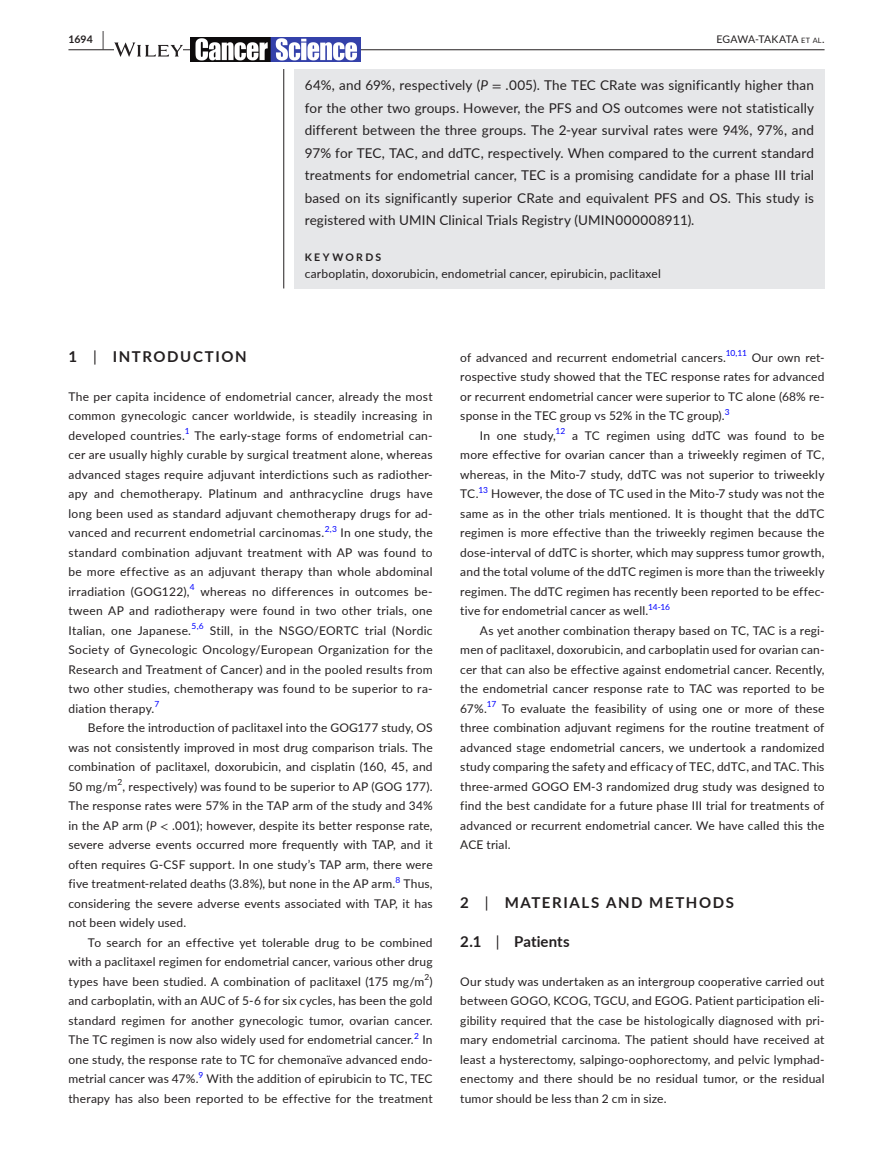
<style>
.page{position:relative;width:893px;height:1174px;background:#fff}
.page>*{position:absolute;margin:0;border:0;box-sizing:border-box;transform-origin:0 0}
.t1{font:700 15px "Lato";letter-spacing:.105em;color:#231f20}
.t2{font:700 15px "Lato";letter-spacing:.005em;color:#231f20}
.t3{font:13.5px/22.5px "Lato";letter-spacing:.01em;color:#231f20;text-align:justify}
.t4{font:12px/19.5px "Lato";letter-spacing:.015em;color:#231f20;text-align:justify}
.t5{font:10.5px "Lato";letter-spacing:-.02em;color:#231f20}
.t6{font:700 10.5px "Lato";letter-spacing:.215em;color:#231f20}
.t7{font:8.4px "Lato";letter-spacing:-.005em;color:#00f}
.t8{font:8.4px "Lato";color:#231f20}
.s1{font-size:19.5px}
.s2{font-size:7.35px}
.s3{font-style:italic}
.s4{font-family:"STIX"}
.s5{font-weight:400}
</style>
<div class="page">
<hr style="left:68px;top:49px;width:756px;height:1px;background:#231f20">
<svg style="left:114px;top:42px;width:69px;height:15px"></svg>
<img style="left:191px;top:38px;width:170px;height:24px">
<div style="left:294px;top:69px;width:530px;height:219px;background:#e6e7e9"></div>
<hr style="left:283px;top:69px;width:1px;height:219px;background:#231f20">
<p class="t6" style="left:68px;top:31px;width:37px">1694 <span class="s1">|</span></p>
<p class="t5" style="left:716px;top:31px;width:109px">EGAWA-TAKATA <span class="s2">et al</span>.</p>
<p class="t3" style="left:305px;top:74px;width:511px">64%, and 69%, respectively (<span class="s3">P</span> <span class="s4">=</span> .005). The TEC CRate was significantly higher than for the other two groups. However, the PFS and OS outcomes were not statistically different between the three groups. The 2-year survival rates were 94%, 97%, and 97% for TEC, TAC, and ddTC, respectively. When compared to the current standard treatments for endometrial cancer, TEC is a promising candidate for a phase III trial based on its significantly superior CRate and equivalent PFS and OS. This study is registered with UMIN Clinical Trials Registry (UMIN000008911).</p>
<p class="t6" style="left:305px;top:250px;width:78px">KEYWORDS</p>
<p class="t4" style="left:305px;top:263px;width:358px">carboplatin, doxorubicin, endometrial cancer, epirubicin, paclitaxel</p>
<p class="t1" style="left:68px;top:345px;width:180px">1 <span class="s5">|</span> INTRODUCTION</p>
<p class="t4" style="left:68px;top:386px;width:366px">The per capita incidence of endometrial cancer, already the most common gynecologic cancer worldwide, is steadily increasing in developed countries.<sup>1</sup> The early-stage forms of endometrial can&shy;cer are usually highly curable by surgical treatment alone, whereas advanced stages require adjuvant interdictions such as radiother&shy;apy and chemotherapy. Platinum and anthracycline drugs have long been used as standard adjuvant chemotherapy drugs for ad&shy;vanced and recurrent endometrial carcinomas.</p>
<p class="t7" style="left:325px;top:523px;width:14px">2,3</p>
<p class="t4" style="left:68px;top:522px;width:366px;text-indent:272px">In one study, the standard combination adjuvant treatment with AP was found to be more effective as an adjuvant therapy than whole abdominal irradiation (GOG122),</p>
<p class="t7" style="left:190px;top:581px;width:6px">4</p>
<p class="t4" style="left:68px;top:581px;width:366px;text-indent:132px">whereas no differences in outcomes be&shy;tween AP and radiotherapy were found in two other trials, one Italian, one Japanese.</p>
<p class="t7" style="left:192px;top:620px;width:14px">5,6</p>
<p class="t4" style="left:68px;top:620px;width:366px;text-indent:141px">Still, in the NSGO/EORTC trial (Nordic Society of Gynecologic Oncology/European Organization for the Research and Treatment of Cancer) and in the pooled results from two other studies, chemotherapy was found to be superior to ra&shy;diation therapy.</p>
<p class="t7" style="left:154px;top:698px;width:6px">7</p>
<p class="t4" style="left:68px;top:717px;width:366px;text-indent:20px">Before the introduction of paclitaxel into the GOG177 study, OS was not consistently improved in most drug comparison trials. The combination of paclitaxel, doxorubicin, and cisplatin (160, 45, and 50 mg/m<sup>2</sup>, respectively) was found to be superior to AP (GOG 177).<br>The response rates were 57% in the TAP arm of the study and 34% in the AP arm (<span class="s3">P</span> <span class="s4">&lt;</span> .001); however, despite its better response rate, severe adverse events occurred more frequently with TAP, and it often requires G-CSF support. In one study’s TAP arm, there were five treatment-related deaths (3.8%), but none in the AP arm.</p>
<p class="t7" style="left:396px;top:874px;width:6px">8</p>
<p class="t4" style="left:68px;top:873px;width:366px;text-indent:335px">Thus, considering the severe adverse events associated with TAP, it has not been widely used.</p>
<p class="t4" style="left:68px;top:932px;width:366px;text-indent:20px">To search for an effective yet tolerable drug to be combined with a paclitaxel regimen for endometrial cancer, various other drug types have been studied. A combination of paclitaxel (175 mg/m )</p>
<p class="t8" style="left:424px;top:971px;width:6px">2</p>
<p class="t4" style="left:68px;top:990px;width:366px">and carboplatin, with an AUC of 5-6 for six cycles, has been the gold standard regimen for another gynecologic tumor, ovarian cancer.<br>The TC regimen is now also widely used for endometrial cancer.<sup>2</sup> In one study, the response rate to TC for chemonaïve advanced endo&shy;metrial cancer was 47%.<sup>9</sup> With the addition of epirubicin to TC, TEC therapy has also been reported to be effective for the treatment</p>
<p class="t4" style="left:460px;top:347px;width:366px">of advanced and recurrent endometrial cancers.<sup>10,11</sup> Our own ret-</p>
<p class="t4" style="left:460px;top:366px;width:366px">rospective study showed that the TEC response rates for advanced</p>
<p class="t4" style="left:460px;top:386px;width:366px">or recurrent endometrial cancer were superior to TC alone (68% re-</p>
<p class="t4" style="left:460px;top:405px;width:271px">sponse in the TEC group vs 52% in the TC group).<sup>3</sup></p>
<p class="t4" style="left:480px;top:425px;width:78px">In one study,</p>
<p class="t7" style="left:556px;top:425px;width:11px">12</p>
<p class="t4" style="left:460px;top:425px;width:366px;text-indent:112px">a TC regimen using ddTC was found to be more effective for ovarian cancer than a triweekly regimen of TC, whereas, in the Mito-7 study, ddTC was not superior to triweekly TC.</p>
<p class="t7" style="left:478px;top:484px;width:11px">13</p>
<p class="t4" style="left:460px;top:483px;width:366px;text-indent:31px">However, the dose of TC used in the Mito-7 study was not the same as in the other trials mentioned. It is thought that the ddTC regimen is more effective than the triweekly regimen because the dose-interval of ddTC is shorter, which may suppress tumor growth, and the total volume of the ddTC regimen is more than the triweekly regimen. The ddTC regimen has recently been reported to be effec&shy;tive for endometrial cancer as well.</p>
<p class="t7" style="left:648px;top:601px;width:24px">14-16</p>
<p class="t4" style="left:460px;top:620px;width:366px;text-indent:20px">As yet another combination therapy based on TC, TAC is a regi&shy;men of paclitaxel, doxorubicin, and carboplatin used for ovarian can&shy;cer that can also be effective against endometrial cancer. Recently, the endometrial cancer response rate to TAC was reported to be 67%.</p>
<p class="t7" style="left:487px;top:698px;width:11px">17</p>
<p class="t4" style="left:460px;top:698px;width:366px;text-indent:41px">To evaluate the feasibility of using one or more of these three combination adjuvant regimens for the routine treatment of advanced stage endometrial cancers, we undertook a randomized study comparing the safety and efficacy of TEC, ddTC, and TAC. This three-armed GOGO EM-3 randomized drug study was designed to find the best candidate for a future phase III trial for treatments of advanced or recurrent endometrial cancer. We have called this the ACE trial.</p>
<p class="t1" style="left:460px;top:891px;width:275px">2 <span class="s5">|</span> MATERIALS AND METHODS</p>
<p class="t2" style="left:460px;top:930px;width:111px">2.1 <span class="s5">|</span> Patients</p>
<p class="t4" style="left:460px;top:971px;width:366px">Our study was undertaken as an intergroup cooperative carried out between GOGO, KCOG, TGCU, and EGOG. Patient participation eli&shy;gibility required that the case be histologically diagnosed with pri&shy;mary endometrial carcinoma. The patient should have received at least a hysterectomy, salpingo-oophorectomy, and pelvic lymphad&shy;enectomy and there should be no residual tumor, or the residual tumor should be less than 2 cm in size.</p>
</div>
